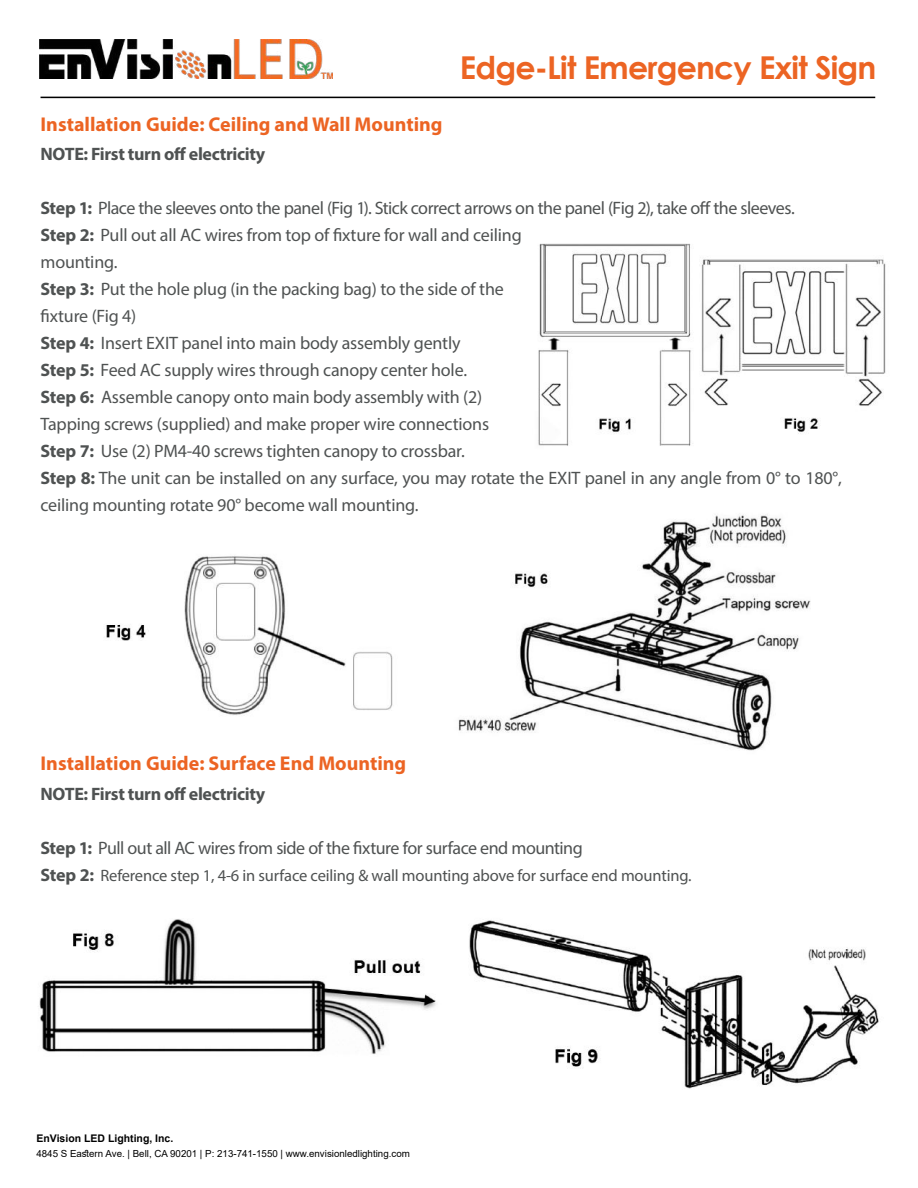
<style>
.page{position:relative;width:918px;height:1188px;background:#fff}
.page>*{position:absolute;margin:0;border:0;box-sizing:border-box;transform-origin:0 0}
.t1{font:700 31.5px "Century Gothic";letter-spacing:-.025em;color:#ec6423}
.t2{font:700 19.95px "Myriad Pro";color:#ec6423}
.t3{font:18px/27px "Myriad Pro";letter-spacing:-.01em;color:#4f5252}
.t4{font:18px "Myriad Pro";letter-spacing:-.03em;color:#4f5252}
.t5{font:700 18px "Myriad Pro";letter-spacing:-.02em;color:#4f5252}
.t6{font:16.5px "Myriad Pro";letter-spacing:-.01em;color:#4f5252}
.t7{font:700 10.5px "Arial";color:#000}
.t8{font:9.75px "Arial";color:#000}
.s1{font-weight:700}
.s2{font-weight:700;font-size:18px}
</style>
<div class="page">
<hr style="left:41px;top:97px;width:834px;height:1px;background:#000">
<img style="left:39px;top:39px;width:293px;height:40px">
<img style="left:538px;top:243px;width:348px;height:203px">
<img style="left:458px;top:514px;width:353px;height:237px">
<img style="left:106px;top:556px;width:287px;height:159px">
<img style="left:39px;top:919px;width:397px;height:135px">
<img style="left:469px;top:920px;width:410px;height:169px">
<p class="t2" style="left:41px;top:111px;width:404px">Installation Guide: Ceiling and Wall Mounting</p>
<h1 class="t1" style="left:460px;top:43px;width:418px">Edge-Lit Emergency Exit Sign</h1>
<p class="t5" style="left:41px;top:143px;width:226px">NOTE: First turn off electricity</p>
<p class="t3" style="left:41px;top:195px;width:803px"><span class="s1">Step 1:</span> Place the sleeves onto the panel (Fig 1). Stick correct arrows on the panel (Fig 2), take off the sleeves.<br><span class="s1">Step 2:</span> Pull out all AC wires from top of fixture for wall and ceiling<br>mounting.<br><span class="s1">Step 3:</span> Put the hole plug (in the packing bag) to the side of the<br>fixture (Fig 4)<br><span class="s1">Step 4:</span> Insert EXIT panel into main body assembly gently<br><span class="s1">Step 5:</span> Feed AC supply wires through canopy center hole.<br><span class="s1">Step 6:</span> Assemble canopy onto main body assembly with (2)<br>Tapping screws (supplied) and make proper wire connections<br><span class="s1">Step 7:</span> Use (2) PM4-40 screws tighten canopy to crossbar.<br><span class="s1">Step 8:</span> The unit can be installed on any surface, you may rotate the EXIT panel in any angle from 0° to 180°, ceiling mounting rotate 90° become wall mounting.</p>
<p class="t2" style="left:41px;top:751px;width:367px">Installation Guide: Surface End Mounting</p>
<p class="t5" style="left:41px;top:783px;width:226px">NOTE: First turn off electricity</p>
<p class="t4" style="left:41px;top:837px;width:544px"><span class="s1">Step 1:</span> Pull out all AC wires from side of the fixture for surface end mounting</p>
<p class="t6" style="left:41px;top:866px;width:653px"><span class="s2">Step 2:</span> Reference step 1, 4-6 in surface ceiling &amp; wall mounting above for surface end mounting.</p>
<p class="t7" style="left:36px;top:1131px;width:138px">EnVision LED Lighting, Inc.</p>
<p class="t8" style="left:36px;top:1147px;width:375px">4845 S Eastern Ave. | Bell, CA 90201 | P: 213-741-1550 | www.envisionledlighting.com</p>
</div>
